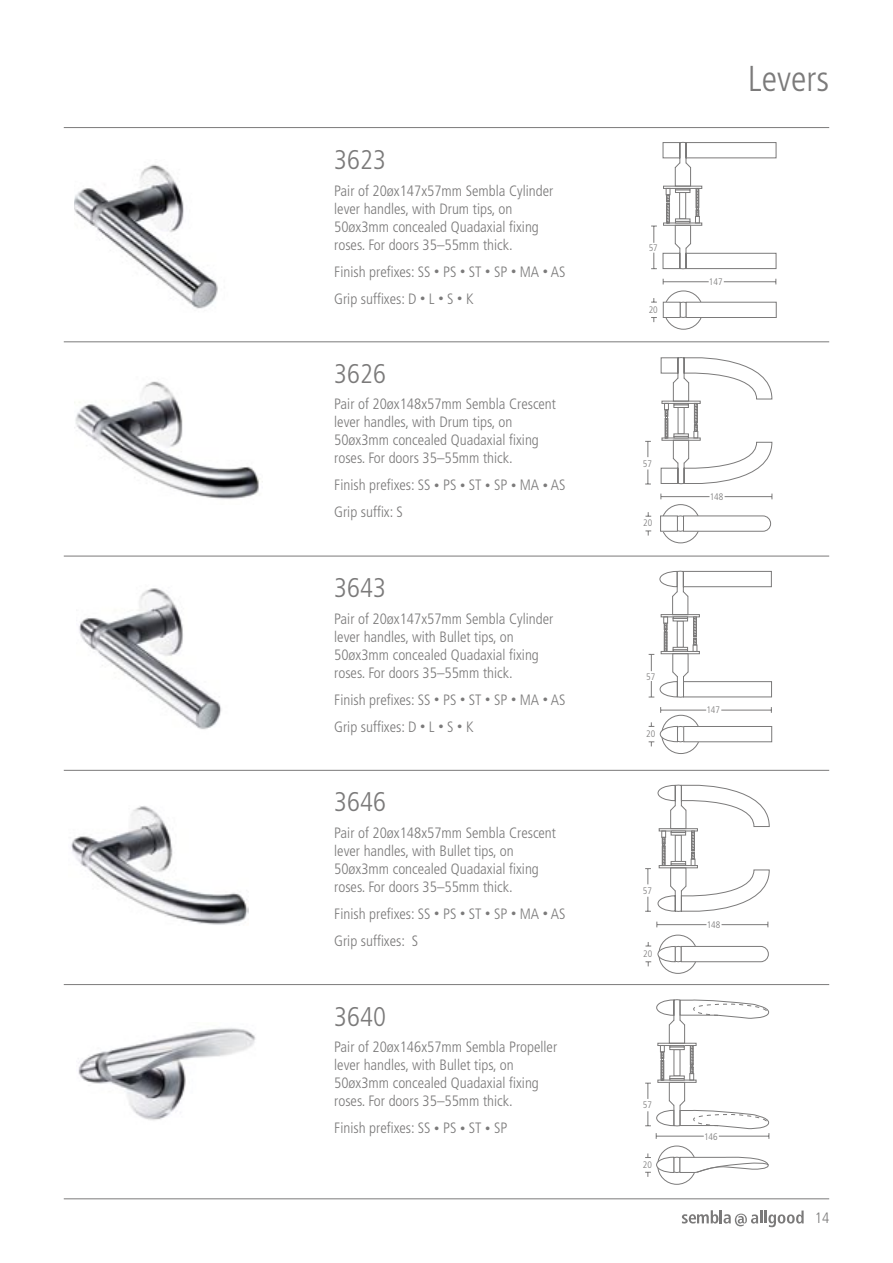
<style>
.page{position:relative;width:893px;height:1263px;background:#fff}
.page>*{position:absolute;margin:0;border:0;box-sizing:border-box;transform-origin:0 0}
.t1{font:300 condensed 36px "Frutiger";color:#7b7a7a}
.t2{font:300 condensed 27px "Frutiger";color:#7b7a7a}
.t3{font:300 condensed 15px/18px "Frutiger";color:#7b7a7a}
.t4{font:300 condensed 9.45px "Frutiger";color:#7b7a7a}
.s1{font-size:10.5px}
</style>
<div class="page">
<svg style="left:682px;top:1210px;width:122px;height:17px"></svg>
<hr style="left:64px;top:127px;width:765px;height:1px;background:#7b7a7a">
<hr style="left:64px;top:1198px;width:765px;height:1px;background:#7b7a7a">
<hr style="left:64px;top:341px;width:765px;height:1px;background:#7b7a7a">
<hr style="left:64px;top:556px;width:765px;height:1px;background:#7b7a7a">
<hr style="left:64px;top:770px;width:765px;height:1px;background:#7b7a7a">
<hr style="left:64px;top:984px;width:765px;height:1px;background:#7b7a7a">
<img style="left:74px;top:164px;width:144px;height:145px">
<img style="left:74px;top:381px;width:186px;height:118px">
<img style="left:79px;top:588px;width:143px;height:142px">
<img style="left:71px;top:806px;width:178px;height:119px">
<img style="left:78px;top:1028px;width:178px;height:93px">
<div style="left:664px;top:291px;width:39px;height:39px;border:1px solid #7b7a7a;border-radius:50%"></div>
<svg style="left:679px;top:301px;width:8px;height:17px"></svg>
<svg style="left:651px;top:317px;width:6px;height:5px"></svg>
<svg style="left:651px;top:298px;width:6px;height:5px"></svg>
<hr style="left:663px;top:281px;width:46px;height:1px;background:#7b7a7a">
<hr style="left:724px;top:281px;width:52px;height:1px;background:#7b7a7a">
<div style="left:663px;top:302px;width:17px;height:15px;background:#fff"></div>
<div style="left:663px;top:302px;width:17px;height:16px;border:1px solid #7b7a7a"></div>
<div style="left:686px;top:302px;width:90px;height:15px;background:#fff"></div>
<div style="left:686px;top:302px;width:91px;height:16px;border:1px solid #7b7a7a"></div>
<svg style="left:651px;top:142px;width:126px;height:127px"></svg>
<svg style="left:645px;top:441px;width:6px;height:16px"></svg>
<svg style="left:645px;top:469px;width:6px;height:16px"></svg>
<svg style="left:645px;top:531px;width:6px;height:4px"></svg>
<svg style="left:645px;top:512px;width:6px;height:5px"></svg>
<hr style="left:661px;top:496px;width:48px;height:1px;background:#7b7a7a">
<hr style="left:725px;top:496px;width:47px;height:1px;background:#7b7a7a">
<div style="left:661px;top:504px;width:39px;height:39px;border:1px solid #7b7a7a;border-radius:50%"></div>
<div style="left:661px;top:516px;width:16px;height:15px;background:#fff"></div>
<div style="left:660px;top:516px;width:18px;height:16px;border:1px solid #7b7a7a"></div>
<svg style="left:677px;top:515px;width:94px;height:17px"></svg>
<svg style="left:660px;top:357px;width:113px;height:127px"></svg>
<svg style="left:649px;top:741px;width:5px;height:5px"></svg>
<svg style="left:649px;top:722px;width:5px;height:5px"></svg>
<hr style="left:661px;top:710px;width:45px;height:1px;background:#7b7a7a">
<hr style="left:721px;top:710px;width:50px;height:1px;background:#7b7a7a">
<div style="left:661px;top:715px;width:39px;height:39px;border:1px solid #7b7a7a;border-radius:50%"></div>
<div style="left:684px;top:726px;width:88px;height:16px;background:#fff"></div>
<div style="left:683px;top:726px;width:89px;height:16px;border:1px solid #7b7a7a"></div>
<svg style="left:660px;top:726px;width:24px;height:16px"></svg>
<svg style="left:649px;top:570px;width:123px;height:128px"></svg>
<svg style="left:645px;top:868px;width:6px;height:16px"></svg>
<svg style="left:645px;top:897px;width:6px;height:15px"></svg>
<svg style="left:645px;top:961px;width:6px;height:5px"></svg>
<svg style="left:645px;top:942px;width:6px;height:5px"></svg>
<hr style="left:657px;top:924px;width:49px;height:1px;background:#7b7a7a">
<hr style="left:721px;top:924px;width:47px;height:1px;background:#7b7a7a">
<div style="left:658px;top:935px;width:39px;height:39px;border:1px solid #7b7a7a;border-radius:50%"></div>
<svg style="left:657px;top:946px;width:112px;height:16px"></svg>
<svg style="left:657px;top:784px;width:113px;height:128px"></svg>
<div style="left:657px;top:1146px;width:39px;height:38px;border:1px solid #7b7a7a;border-radius:50%"></div>
<svg style="left:645px;top:1153px;width:124px;height:24px"></svg>
<svg style="left:645px;top:999px;width:125px;height:140px"></svg>
<h2 class="t2" style="left:334px;top:144px;width:53px">3623</h2>
<p class="t3" style="left:334px;top:182px;width:221px">Pair of 20øx147x57mm Sembla Cylinder lever handles, with Drum tips, on 50øx3mm concealed Quadaxial fixing roses. For doors 35–55mm thick.</p>
<p class="t3" style="left:334px;top:258px;width:233px;line-height:27px">Finish prefixes: SS <span class="s1">•</span> PS <span class="s1">•</span> ST <span class="s1">•</span> SP <span class="s1">•</span> MA <span class="s1">•</span> AS<br>Grip suffixes: D <span class="s1">•</span> L <span class="s1">•</span> S <span class="s1">•</span> K</p>
<h2 class="t2" style="left:334px;top:358px;width:53px">3626</h2>
<p class="t3" style="left:334px;top:395px;width:223px">Pair of 20øx148x57mm Sembla Crescent lever handles, with Drum tips, on 50øx3mm concealed Quadaxial fixing roses. For doors 35–55mm thick.</p>
<p class="t3" style="left:334px;top:472px;width:233px;line-height:27px">Finish prefixes: SS <span class="s1">•</span> PS <span class="s1">•</span> ST <span class="s1">•</span> SP <span class="s1">•</span> MA <span class="s1">•</span> AS<br>Grip suffix: S</p>
<h2 class="t2" style="left:334px;top:572px;width:53px">3643</h2>
<p class="t3" style="left:334px;top:610px;width:221px">Pair of 20øx147x57mm Sembla Cylinder lever handles, with Bullet tips, on 50øx3mm concealed Quadaxial fixing roses. For doors 35–55mm thick.</p>
<p class="t3" style="left:334px;top:686px;width:233px;line-height:27px">Finish prefixes: SS <span class="s1">•</span> PS <span class="s1">•</span> ST <span class="s1">•</span> SP <span class="s1">•</span> MA <span class="s1">•</span> AS<br>Grip suffixes: D <span class="s1">•</span> L <span class="s1">•</span> S <span class="s1">•</span> K</p>
<h2 class="t2" style="left:334px;top:787px;width:53px">3646</h2>
<p class="t3" style="left:334px;top:824px;width:223px">Pair of 20øx148x57mm Sembla Crescent lever handles, with Bullet tips, on 50øx3mm concealed Quadaxial fixing roses. For doors 35–55mm thick.</p>
<p class="t3" style="left:334px;top:900px;width:233px;line-height:27px">Finish prefixes: SS <span class="s1">•</span> PS <span class="s1">•</span> ST <span class="s1">•</span> SP <span class="s1">•</span> MA <span class="s1">•</span> AS<br>Grip suffixes: S</p>
<h2 class="t2" style="left:334px;top:1001px;width:53px">3640</h2>
<p class="t3" style="left:334px;top:1038px;width:224px">Pair of 20øx146x57mm Sembla Propeller lever handles, with Bullet tips, on 50øx3mm concealed Quadaxial fixing roses. For doors 35–55mm thick.</p>
<p class="t3" style="left:334px;top:1119px;width:175px">Finish prefixes: SS <span class="s1">•</span> PS <span class="s1">•</span> ST <span class="s1">•</span> SP</p>
<h1 class="t1" style="left:748px;top:58px;width:83px">Levers</h1>
<p class="t4" style="left:649px;top:243px;width:11px">57</p>
<p class="t4" style="left:649px;top:304px;width:11px">20</p>
<p class="t4" style="left:709px;top:276px;width:15px">147</p>
<p class="t4" style="left:643px;top:458px;width:11px">57</p>
<p class="t4" style="left:643px;top:518px;width:11px">20</p>
<p class="t4" style="left:710px;top:491px;width:15px">148</p>
<p class="t4" style="left:646px;top:671px;width:11px">57</p>
<p class="t4" style="left:646px;top:728px;width:11px">20</p>
<p class="t4" style="left:706px;top:705px;width:15px">147</p>
<p class="t4" style="left:643px;top:885px;width:11px">57</p>
<p class="t4" style="left:643px;top:948px;width:11px">20</p>
<p class="t4" style="left:707px;top:919px;width:15px">148</p>
<p class="t4" style="left:643px;top:1100px;width:11px">57</p>
<p class="t4" style="left:643px;top:1159px;width:11px">20</p>
<p class="t4" style="left:704px;top:1131px;width:15px">146</p>
<p class="t3" style="left:815px;top:1209px;width:16px">14</p>
</div>
